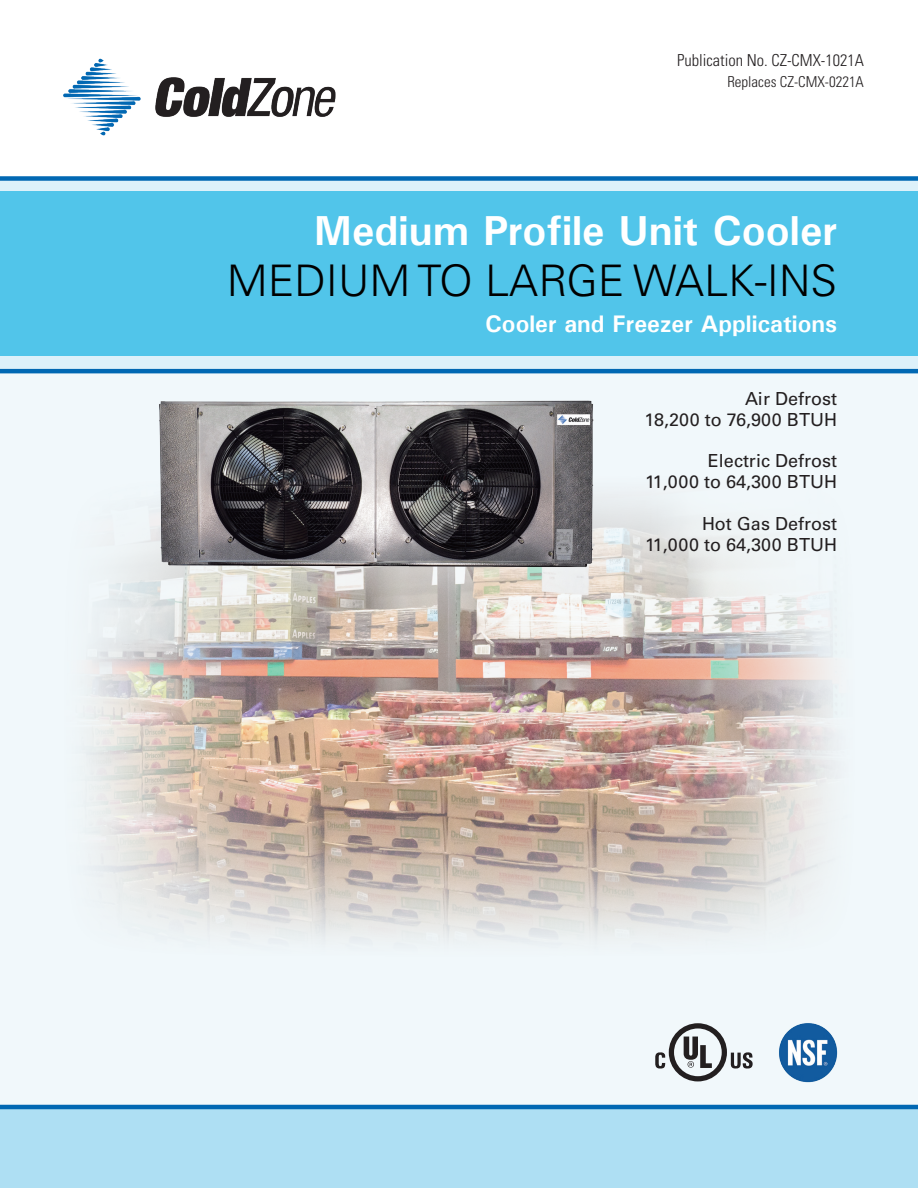
<style>
.page{position:relative;width:918px;height:1188px;background:#fff}
.page>*{position:absolute;margin:0;border:0;box-sizing:border-box;transform-origin:0 0}
.t1{font:300 43.5px "Univers";color:#000}
.t2{font:700 42px "Univers";color:#fff}
.t3{font:700 24px "Univers";color:#fff}
.t4{font:18px/21px "Univers";color:#231f20;text-align:right}
.t5{font:300 condensed 16.5px "Univers LT Std";color:#231f20}
.t6{font:300 condensed 15px "Univers LT Std";color:#231f20}
</style>
<div class="page">
<div style="left:0;top:373px;width:918px;height:734px;background:#f1f8fb"></div>
<div style="left:0;top:179px;width:918px;height:190px;background:#ddf1fa"></div>
<div style="left:0;top:191px;width:918px;height:165px;background:#51c5ea"></div>
<img style="left:63px;top:58px;width:273px;height:78px">
<div style="left:0;top:1107px;width:918px;height:81px;background:#aedff3"></div>
<hr style="left:0;top:1105px;width:918px;height:4px;background:#0168b3">
<hr style="left:0;top:369px;width:918px;height:4px;background:#0168b3">
<div style="left:0;top:176px;width:918px;height:5px;background:#0168b3"></div>
<svg style="left:655px;top:1023px;width:98px;height:58px"></svg>
<img style="left:779px;top:1023px;width:59px;height:60px">
<img style="left:86px;top:496px;width:750px;height:446px">
<img style="left:147px;top:400px;width:461px;height:182px">
<p class="t5" style="left:677px;top:51px;width:188px">Publication No. CZ-CMX-1021A</p>
<p class="t6" style="left:727px;top:73px;width:138px">Replaces CZ-CMX-0221A</p>
<p class="t2" style="left:314px;top:203px;width:525px">Medium Profile Unit Cooler</p>
<p class="t1" style="left:227px;top:254px;width:612px">MEDIUM TO LARGE WALK-INS</p>
<p class="t3" style="left:485px;top:308px;width:354px">Cooler and Freezer Applications</p>
<p class="t4" style="left:644px;top:388px;width:194px">Air Defrost<br>18,200 to 76,900 BTUH</p>
<p class="t4" style="left:645px;top:450px;width:193px">Electric Defrost<br>11,000 to 64,300 BTUH</p>
<p class="t4" style="left:645px;top:513px;width:193px">Hot Gas Defrost<br>11,000 to 64,300 BTUH</p>
</div>
